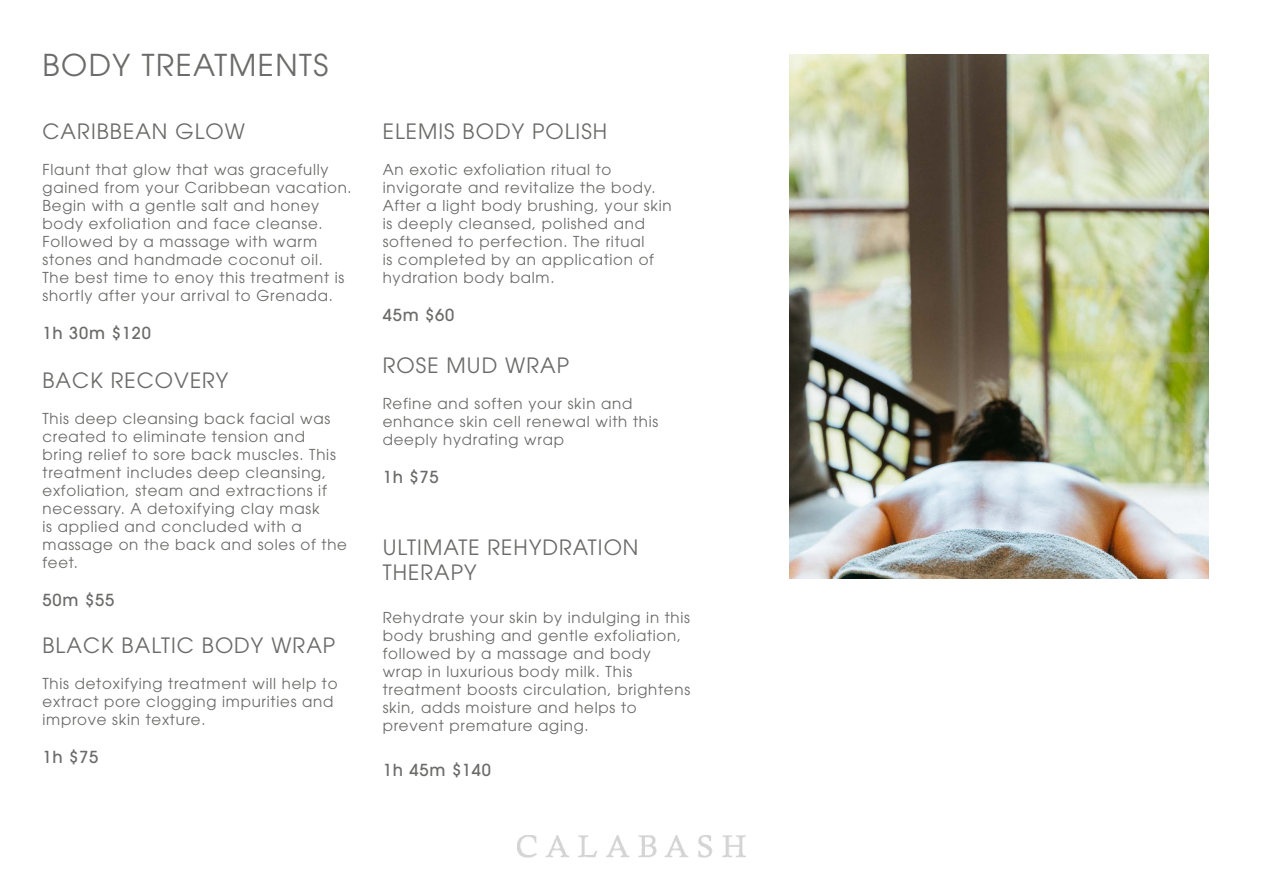
<style>
.page{position:relative;width:1263px;height:893px;background:#fff}
.page>*{position:absolute;margin:0;border:0;box-sizing:border-box;transform-origin:0 0}
.t1{font:30px "ITC Avant Garde Pro";letter-spacing:.05em;color:#6b6b6a}
.t2{font:21px/25.2px "ITC Avant Garde Pro";letter-spacing:.05em;color:#6b6b6a}
.t3{font:500 16.5px "ITC Avant Garde Pro";letter-spacing:.05em;color:#6b6b6a}
.t4{font:15px/18px "ITC Avant Garde Pro";letter-spacing:.05em;color:#6b6b6a}
</style>
<div class="page">
<img style="left:790px;top:54px;width:419px;height:524px">
<img style="left:517px;top:835px;width:229px;height:23px">
<h1 class="t1" style="left:43px;top:47px;width:287px">BODY TREATMENTS</h1>
<h2 class="t2" style="left:43px;top:118px;width:204px">CARIBBEAN GLOW</h2>
<p class="t4" style="left:43px;top:160px;width:311px">Flaunt that glow that was gracefully gained from your Caribbean vacation.<br>Begin with a gentle salt and honey body exfoliation and face cleanse.<br>Followed by a massage with warm stones and handmade coconut oil.<br>The best time to enoy this treatment is shortly after your arrival to Grenada.</p>
<p class="t3" style="left:43px;top:322px;width:110px">1h 30m $120</p>
<h2 class="t2" style="left:43px;top:367px;width:187px">BACK RECOVERY</h2>
<p class="t4" style="left:43px;top:409px;width:306px">This deep cleansing back facial was created to eliminate tension and bring relief to sore back muscles. This treatment includes deep cleansing, exfoliation, steam and extractions if necessary. A detoxifying clay mask<br>is applied and concluded with a massage on the back and soles of the feet.</p>
<p class="t3" style="left:43px;top:589px;width:73px">50m $55</p>
<h2 class="t2" style="left:43px;top:632px;width:294px">BLACK BALTIC BODY WRAP</h2>
<p class="t4" style="left:43px;top:674px;width:297px">This detoxifying treatment will help to extract pore clogging impurities and improve skin texture.</p>
<p class="t3" style="left:43px;top:746px;width:57px">1h $75</p>
<h2 class="t2" style="left:383px;top:118px;width:226px">ELEMIS BODY POLISH</h2>
<p class="t4" style="left:383px;top:160px;width:290px">An exotic exfoliation ritual to invigorate and revitalize the body.<br>After a light body brushing, your skin is deeply cleansed, polished and softened to perfection. The ritual<br>is completed by an application of hydration body balm.</p>
<p class="t3" style="left:383px;top:304px;width:73px">45m $60</p>
<h2 class="t2" style="left:383px;top:352px;width:188px">ROSE MUD WRAP</h2>
<p class="t4" style="left:383px;top:394px;width:277px">Refine and soften your skin and enhance skin cell renewal with this deeply hydrating wrap</p>
<p class="t3" style="left:383px;top:466px;width:57px">1h $75</p>
<h2 class="t2" style="left:383px;top:534px;width:257px">ULTIMATE REHYDRATION<br>THERAPY</h2>
<p class="t4" style="left:383px;top:608px;width:309px">Rehydrate your skin by indulging in this body brushing and gentle exfoliation, followed by a massage and body wrap in luxurious body milk. This treatment boosts circulation, brightens skin, adds moisture and helps to prevent premature aging.</p>
<p class="t3" style="left:383px;top:760px;width:110px">1h 45m $140</p>
</div>
